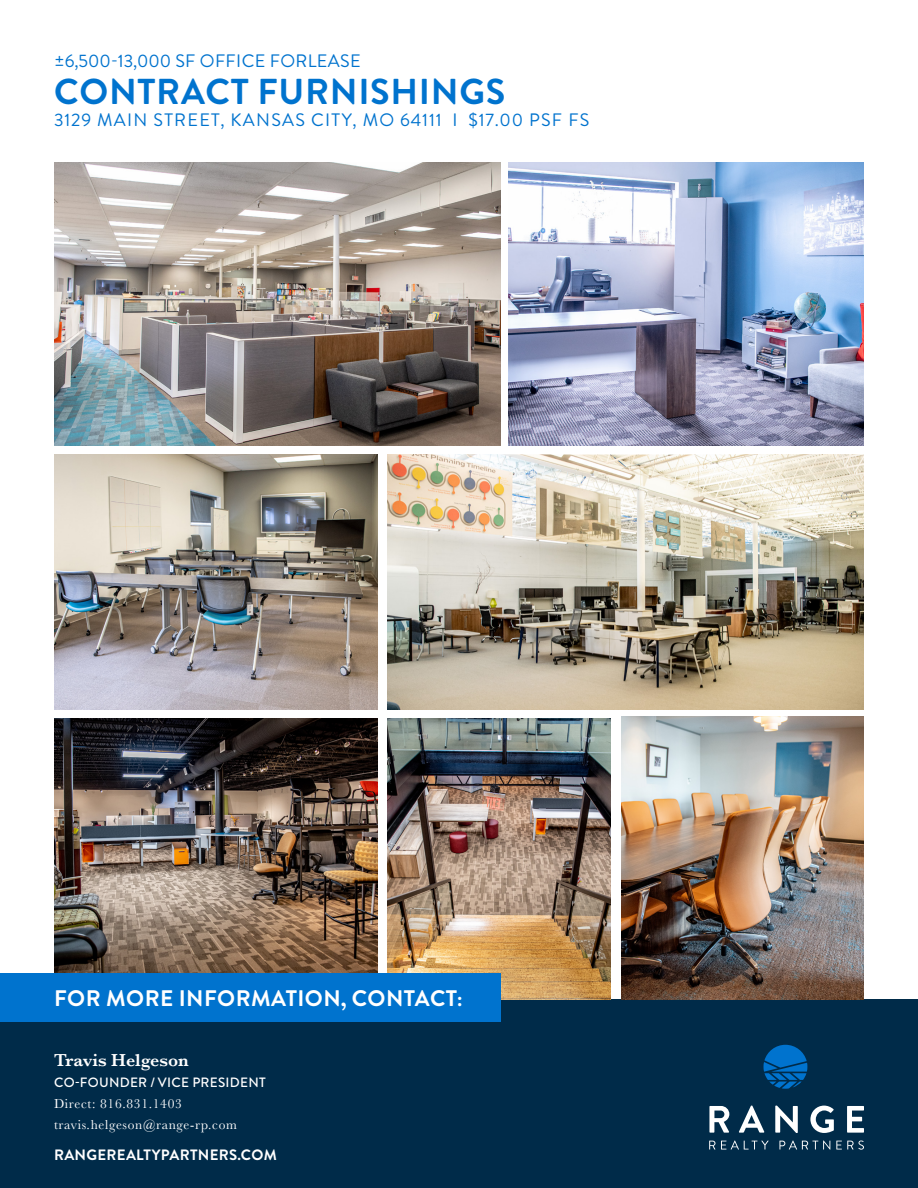
<style>
.page{position:relative;width:918px;height:1188px;background:#fff}
.page>*{position:absolute;margin:0;border:0;box-sizing:border-box;transform-origin:0 0}
.t1{font:700 36px "Brandon Grotesque";letter-spacing:.02em;color:#0073ce}
.t2{font:700 22.5px "Brandon Grotesque";letter-spacing:.02em;color:#fff}
.t3{font:18px "Brandon Grotesque";letter-spacing:.07em;color:#0073ce}
.t4{font:18px "Brandon Grotesque";letter-spacing:.02em;color:#0073ce}
.t5{font:600 18px "Baskerville";color:#fff}
.t6{font:700 15px "Brandon Grotesque";letter-spacing:.02em;color:#fff}
.t7{font:13.5px/21px "Baskerville";letter-spacing:.05em;color:#fff}
.t8{font:500 13.5px "Brandon Grotesque";letter-spacing:.02em;color:#fff}
</style>
<div class="page">
<div style="left:0;top:1000px;width:918px;height:188px;background:#002b49"></div>
<svg style="left:709px;top:1141px;width:6px;height:9px"></svg>
<svg style="left:721px;top:1141px;width:48px;height:9px"></svg>
<svg style="left:779px;top:1141px;width:51px;height:9px"></svg>
<svg style="left:836px;top:1141px;width:28px;height:9px"></svg>
<svg style="left:764px;top:1045px;width:43px;height:44px"></svg>
<svg style="left:709px;top:1106px;width:20px;height:27px"></svg>
<svg style="left:739px;top:1106px;width:25px;height:27px"></svg>
<svg style="left:775px;top:1106px;width:23px;height:27px"></svg>
<svg style="left:810px;top:1106px;width:24px;height:27px"></svg>
<svg style="left:847px;top:1106px;width:17px;height:27px"></svg>
<img style="left:54px;top:162px;width:447px;height:284px">
<img style="left:54px;top:454px;width:324px;height:256px">
<img style="left:388px;top:454px;width:476px;height:256px">
<img style="left:509px;top:162px;width:355px;height:284px">
<img style="left:621px;top:716px;width:243px;height:284px">
<img style="left:54px;top:718px;width:324px;height:256px">
<img style="left:388px;top:718px;width:223px;height:282px">
<div style="left:0;top:974px;width:501px;height:48px;background:#0073ce"></div>
<h3 class="t4" style="left:54px;top:48px;width:308px">±6,500-13,000 SF OFFICE FORLEASE</h3>
<h1 class="t1" style="left:54px;top:67px;width:453px">CONTRACT FURNISHINGS</h1>
<h3 class="t3" style="left:54px;top:107px;width:537px">3129 MAIN STREET, KANSAS CITY, MO 64111 I $17.00 PSF FS</h3>
<p class="t2" style="left:54px;top:982px;width:410px">FOR MORE INFORMATION, CONTACT:</p>
<h3 class="t5" style="left:54px;top:1048px;width:136px">Travis Helgeson</h3>
<p class="t8" style="left:54px;top:1073px;width:213px">CO-FOUNDER / VICE PRESIDENT</p>
<p class="t7" style="left:54px;top:1094px;width:184px">Direct: 816.831.1403 travis.helgeson@range-rp.com</p>
<p class="t6" style="left:54px;top:1144px;width:224px">RANGEREALTYPARTNERS.COM</p>
</div>
